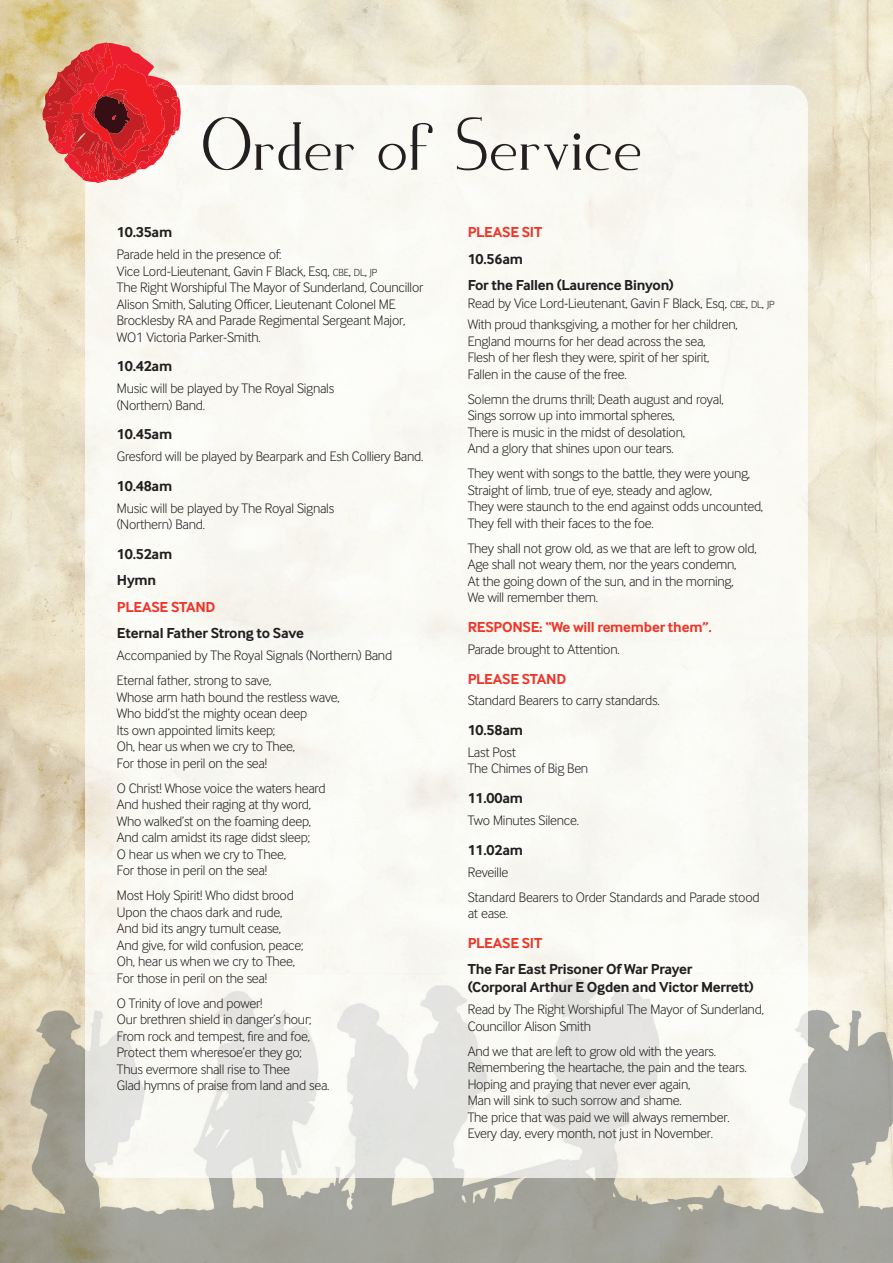
<style>
.page{position:relative;width:893px;height:1263px;background:#fff}
.page>*{position:absolute;margin:0;border:0;box-sizing:border-box;transform-origin:0 0}
.t1{font:66px "Zorus Serif";letter-spacing:.05em;color:#231f20}
.t2{font:700 15px/26.5px "Inter Face Da Ma";letter-spacing:-.015em;color:#231f20}
.t3{font:700 15px "Inter Face Da Ma";letter-spacing:-.015em;color:#ee3529}
.t4{font:14.25px/16.5px "Inter Face Da Ma Lt";letter-spacing:-.015em;color:#231f20}
.s1{font-size:10.65px}
</style>
<div class="page">
<img style="left:0;top:0;width:893px;height:973px">
<img style="left:0;top:973px;width:893px;height:290px">
<div style="left:181px;top:85px;width:627px;height:21px;background:#f9f8f2"></div>
<img style="left:85px;top:1157px;width:723px;height:21px">
<svg style="left:43px;top:43px;width:138px;height:140px;background:#da5857"></svg>
<h1 class="t1" style="left:203px;top:108px;width:440px">Order of Service</h1>
<p class="t2" style="left:117px;top:220px;width:57px">10.35am</p>
<p class="t4" style="left:117px;top:248px;width:308px">Parade held in the presence of:<br>Vice Lord-Lieutenant, Gavin F Black, Esq, <span class="s1">CBE</span>, <span class="s1">DL</span>, <span class="s1">JP<br></span>The Right Worshipful The Mayor of Sunderland, Councillor Alison Smith, Saluting Officer, Lieutenant Colonel ME Brocklesby RA and Parade Regimental Sergeant Major, WO1 Victoria Parker-Smith.</p>
<p class="t2" style="left:117px;top:354px;width:57px">10.42am</p>
<p class="t4" style="left:117px;top:382px;width:219px">Music will be played by The Royal Signals (Northern) Band.</p>
<p class="t2" style="left:117px;top:422px;width:57px">10.45am</p>
<p class="t4" style="left:117px;top:450px;width:308px">Gresford will be played by Bearpark and Esh Colliery Band.</p>
<p class="t2" style="left:117px;top:474px;width:57px">10.48am</p>
<p class="t4" style="left:117px;top:501px;width:219px">Music will be played by The Royal Signals (Northern) Band.</p>
<p class="t2" style="left:117px;top:542px;width:57px">10.52am<br>Hymn</p>
<p class="t3" style="left:117px;top:602px;width:100px">PLEASE STAND</p>
<p class="t2" style="left:117px;top:621px;width:189px">Eternal Father Strong to Save</p>
<p class="t4" style="left:117px;top:644px;width:277px;line-height:25px">Accompanied by The Royal Signals (Northern) Band<br>Eternal father, strong to save,</p>
<p class="t4" style="left:117px;top:690px;width:224px">Whose arm hath bound the restless wave,<br>Who bidd’st the mighty ocean deep<br>Its own appointed limits keep;<br>Oh, hear us when we cry to Thee,<br>For those in peril on the sea!</p>
<p class="t4" style="left:117px;top:781px;width:210px">O Christ! Whose voice the waters heard And hushed their raging at thy word, Who walked’st on the foaming deep, And calm amidst its rage didst sleep;<br>O hear us when we cry to Thee,<br>For those in peril on the sea!</p>
<p class="t4" style="left:117px;top:889px;width:188px">Most Holy Spirit! Who didst brood<br>Upon the chaos dark and rude,<br>And bid its angry tumult cease,<br>And give, for wild confusion, peace;<br>Oh, hear us when we cry to Thee,<br>For those in peril on the sea!</p>
<p class="t4" style="left:117px;top:996px;width:214px">O Trinity of love and power!<br>Our brethren shield in danger’s hour; From rock and tempest, fire and foe, Protect them wheresoe’er they go; Thus evermore shall rise to Thee<br>Glad hymns of praise from land and sea.</p>
<p class="t3" style="left:468px;top:227px;width:76px">PLEASE SIT</p>
<p class="t2" style="left:468px;top:247px;width:208px">10.56am<br>For the Fallen (Laurence Binyon)</p>
<p class="t4" style="left:468px;top:294px;width:308px;line-height:21.5px">Read by Vice Lord-Lieutenant, Gavin F Black, Esq, <span class="s1">CBE</span>, <span class="s1">DL</span>, <span class="s1">JP<br></span>With proud thanksgiving, a mother for her children,</p>
<p class="t4" style="left:468px;top:334px;width:243px">England mourns for her dead across the sea,<br>Flesh of her flesh they were, spirit of her spirit,<br>Fallen in the cause of the free.</p>
<p class="t4" style="left:468px;top:392px;width:258px">Solemn the drums thrill; Death august and royal, Sings sorrow up into immortal spheres,<br>There is music in the midst of desolation,<br>And a glory that shines upon our tears.</p>
<p class="t4" style="left:468px;top:467px;width:297px">They went with songs to the battle, they were young, Straight of limb, true of eye, steady and aglow,<br>They were staunch to the end against odds uncounted, They fell with their faces to the foe.</p>
<p class="t4" style="left:468px;top:541px;width:290px">They shall not grow old, as we that are left to grow old, Age shall not weary them, nor the years condemn,<br>At the going down of the sun, and in the morning,<br>We will remember them.</p>
<p class="t3" style="left:468px;top:622px;width:245px">RESPONSE: “We will remember them”.</p>
<p class="t4" style="left:468px;top:642px;width:153px">Parade brought to Attention.</p>
<p class="t3" style="left:468px;top:674px;width:100px">PLEASE STAND</p>
<p class="t4" style="left:468px;top:694px;width:193px">Standard Bearers to carry standards.</p>
<p class="t2" style="left:468px;top:718px;width:57px">10.58am</p>
<p class="t4" style="left:468px;top:745px;width:122px">Last Post<br>The Chimes of Big Ben</p>
<p class="t2" style="left:468px;top:786px;width:57px">11.00am</p>
<p class="t4" style="left:468px;top:813px;width:113px">Two Minutes Silence.</p>
<p class="t2" style="left:468px;top:838px;width:57px">11.02am</p>
<p class="t4" style="left:468px;top:861px;width:293px;line-height:25px">Reveille<br>Standard Bearers to Order Standards and Parade stood</p>
<p class="t4" style="left:468px;top:906px;width:42px">at ease.</p>
<p class="t3" style="left:468px;top:938px;width:76px">PLEASE SIT</p>
<p class="t2" style="left:468px;top:962px;width:288px;line-height:18px">The Far East Prisoner Of War Prayer (Corporal Arthur E Ogden and Victor Merrett)</p>
<p class="t4" style="left:468px;top:1002px;width:298px">Read by The Right Worshipful The Mayor of Sunderland,<br>Councillor Alison Smith</p>
<p class="t4" style="left:468px;top:1044px;width:280px">And we that are left to grow old with the years.<br>Remembering the heartache, the pain and the tears.<br>Hoping and praying that never ever again,<br>Man will sink to such sorrow and shame.<br>The price that was paid we will always remember.<br>Every day, every month, not just in November.</p>
</div>
